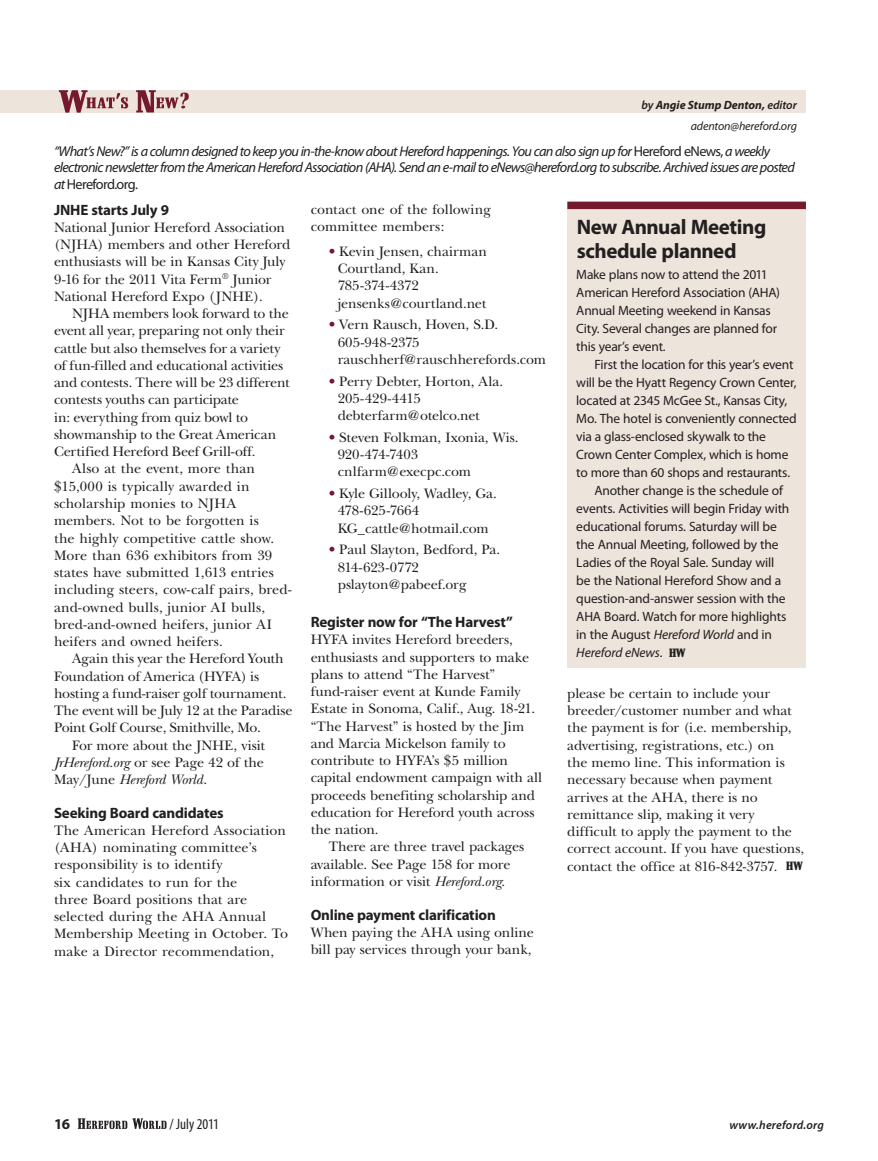
<style>
.page{position:relative;width:878px;height:1161px;background:#fff}
.page>*{position:absolute;margin:0;border:0;box-sizing:border-box;transform-origin:0 0}
.t1{font:700 21px/24px "Myriad Pro";letter-spacing:-.025em;color:#231f20}
.t2{font:700 15px "Myriad Pro";letter-spacing:-.015em;color:#231f20}
.t3{font:condensed 15px "Myriad Pro";color:#231f20}
.t4{font:14.25px/17.2px "New Baskerville";letter-spacing:-.005em;color:#231f20}
.t5{font:italic 14.25px/16.5px "Myriad Pro";letter-spacing:-.05em;color:#231f20}
.t6{font:14.25px "New Baskerville";letter-spacing:.015em;color:#231f20}
.t7{font:italic 14.25px "New Baskerville";letter-spacing:-.015em;color:#231f20}
.t8{font:13.5px/18px "Myriad Pro";letter-spacing:-.015em;color:#231f20}
.t9{font:italic 13.5px "Myriad Pro";letter-spacing:-.01em;color:#231f20}
.t10{font:italic 700 12px "Myriad Pro";letter-spacing:-.005em;color:#231f20}
.t11{font:italic 12px "Myriad Pro";letter-spacing:-.01em;color:#231f20}
.t12{font:italic 600 12px "Myriad Pro";letter-spacing:.015em;color:#231f20}
.s1{font-weight:600}
.s2{font-style:normal}
.s3{font-style:italic}
.s4{color:#751a2e}
.s5{font-family:"Shattuck";font-style:normal;font-size:12px}
.s6{font-family:"Shattuck";font-size:12px}
</style>
<div class="page">
<div style="left:0;top:90px;width:806px;height:22px;background:#ede4db"></div>
<svg style="left:59px;top:90px;width:130px;height:23px"></svg>
<div style="left:567px;top:209px;width:239px;height:459px;background:#ede4db"></div>
<div style="left:567px;top:202px;width:239px;height:7px;background:#751a2e"></div>
<svg style="left:78px;top:1118px;width:89px;height:11px"></svg>
<p class="t10" style="left:641px;top:98px;width:157px"><span class="s1">by</span> Angie Stump Denton, <span class="s1">editor</span></p>
<p class="t11" style="left:690px;top:120px;width:108px">adenton@hereford.org</p>
<p class="t5" style="left:54px;top:143px;width:742px">“What’s New?” is a column designed to keep you in-the-know about Hereford happenings. You can also sign up for <span class="s2">Hereford eNews,</span> a weekly electronic newsletter from the American Hereford Association (AHA). Send an e-mail to eNews@hereford.org to subscribe. Archived issues are posted at <span class="s2">Hereford.org.</span></p>
<p class="t2" style="left:54px;top:201px;width:116px">JNHE starts July 9</p>
<p class="t4" style="left:54px;top:219px;width:238px">National Junior Hereford Association (NJHA) members and other Hereford enthusiasts will be in Kansas City July 9-16 for the 2011 Vita Ferm<sup>®</sup> Junior National Hereford Expo (JNHE).</p>
<p class="t4" style="left:72px;top:305px;width:218px">NJHA members look forward to the</p>
<p class="t4" style="left:54px;top:322px;width:232px">event all year, preparing not only their</p>
<p class="t4" style="left:54px;top:340px;width:228px">cattle but also themselves for a variety</p>
<p class="t4" style="left:54px;top:357px;width:231px">of fun-filled and educational activities</p>
<p class="t4" style="left:54px;top:374px;width:237px">and contests. There will be 23 different</p>
<p class="t4" style="left:54px;top:391px;width:186px">contests youths can participate</p>
<p class="t4" style="left:54px;top:409px;width:196px">in: everything from quiz bowl to</p>
<p class="t4" style="left:54px;top:426px;width:224px">showmanship to the Great American</p>
<p class="t4" style="left:54px;top:443px;width:203px">Certified Hereford Beef Grill-off.</p>
<p class="t4" style="left:72px;top:460px;width:185px">Also at the event, more than</p>
<p class="t6" style="left:54px;top:478px;width:197px">$15,000 is typically awarded in</p>
<p class="t4" style="left:54px;top:495px;width:184px">scholarship monies to NJHA</p>
<p class="t4" style="left:54px;top:512px;width:206px">members. Not to be forgotten is</p>
<p class="t4" style="left:54px;top:529px;width:222px">the highly competitive cattle show.</p>
<p class="t4" style="left:54px;top:547px;width:220px">More than 636 exhibitors from 39</p>
<p class="t4" style="left:54px;top:564px;width:221px">states have submitted 1,613 entries</p>
<p class="t4" style="left:54px;top:581px;width:239px">including steers, cow-calf pairs, bred-</p>
<p class="t6" style="left:54px;top:599px;width:213px">and-owned bulls, junior AI bulls,</p>
<p class="t4" style="left:54px;top:616px;width:219px">bred-and-owned heifers, junior AI</p>
<p class="t4" style="left:54px;top:633px;width:170px">heifers and owned heifers.</p>
<p class="t4" style="left:72px;top:650px;width:213px">Again this year the Hereford Youth</p>
<p class="t4" style="left:54px;top:667px;width:207px">Foundation of America (HYFA) is</p>
<p class="t4" style="left:54px;top:685px;width:234px">hosting a fund-raiser golf tournament.</p>
<p class="t4" style="left:54px;top:702px;width:240px">The event will be July 12 at the Paradise</p>
<p class="t4" style="left:54px;top:719px;width:208px">Point Golf Course, Smithville, Mo.</p>
<p class="t4" style="left:72px;top:736px;width:194px">For more about the JNHE, visit</p>
<p class="t4" style="left:54px;top:754px;width:211px"><span class="s3">JrHereford.org</span> or see Page 42 of the</p>
<p class="t7" style="left:54px;top:771px;width:155px"><span class="s2">May/June</span> Hereford World<span class="s2">.</span></p>
<p class="t2" style="left:54px;top:804px;width:171px">Seeking Board candidates</p>
<p class="t4" style="left:54px;top:822px;width:236px">The American Hereford Association (AHA) nominating committee’s responsibility is to identify<br>six candidates to run for the<br>three Board positions that are selected during the AHA Annual<br>Membership Meeting in October. To make a Director recommendation,</p>
<p class="t4" style="left:310px;top:201px;width:182px">contact one of the following committee members:</p>
<p class="t4" style="left:338px;top:243px;width:151px;text-indent:-9px"><span class="s4">•</span> Kevin Jensen, chairman<br>Courtland, Kan.<br>785-374-4372 jensenks@courtland.net</p>
<p class="t4" style="left:338px;top:316px;width:210px;text-indent:-9px"><span class="s4">•</span> Vern Rausch, Hoven, S.D.<br>605-948-2375 rauschherf@rauschherefords.com</p>
<p class="t4" style="left:338px;top:372px;width:167px;text-indent:-9px"><span class="s4">•</span> Perry Debter, Horton, Ala.<br>205-429-4415 debterfarm@otelco.net</p>
<p class="t4" style="left:337px;top:429px;width:182px;text-indent:-9px"><span class="s4">•</span> Steven Folkman, Ixonia, Wis.<br>920-474-7403 cnlfarm@execpc.com</p>
<p class="t4" style="left:337px;top:485px;width:161px;text-indent:-9px"><span class="s4">•</span> Kyle Gillooly, Wadley, Ga.<br>478-625-7664<br>KG_cattle@hotmail.com</p>
<p class="t4" style="left:337px;top:541px;width:164px;text-indent:-9px"><span class="s4">•</span> Paul Slayton, Bedford, Pa.<br>814-623-0772 pslayton@pabeef.org</p>
<p class="t2" style="left:310px;top:614px;width:204px">Register now for “The Harvest”</p>
<p class="t4" style="left:310px;top:631px;width:233px">HYFA invites Hereford breeders, enthusiasts and supporters to make plans to attend “The Harvest” fund-raiser event at Kunde Family<br>Estate in Sonoma, Calif., Aug. 18-21. “The Harvest” is hosted by the Jim and Marcia Mickelson family to contribute to HYFA’s $5 million capital endowment campaign with all proceeds benefiting scholarship and education for Hereford youth across the nation.</p>
<p class="t4" style="left:310px;top:838px;width:215px;text-indent:18px">There are three travel packages available. See Page 158 for more information or visit <span class="s3">Hereford.org</span>.</p>
<p class="t2" style="left:310px;top:906px;width:187px">Online payment clarification</p>
<p class="t4" style="left:310px;top:924px;width:225px">When paying the AHA using online bill pay services through your bank,</p>
<h1 class="t1" style="left:576px;top:215px;width:191px">New Annual Meeting schedule planned</h1>
<p class="t8" style="left:576px;top:266px;width:205px">Make plans now to attend the 2011<br>American Hereford Association (AHA)<br>Annual Meeting weekend in Kansas<br>City. Several changes are planned for this year’s event.</p>
<p class="t8" style="left:594px;top:356px;width:201px">First the location for this year’s event</p>
<p class="t8" style="left:576px;top:374px;width:222px">will be the Hyatt Regency Crown Center,</p>
<p class="t8" style="left:576px;top:392px;width:212px">located at 2345 McGee St., Kansas City,</p>
<p class="t8" style="left:576px;top:410px;width:222px">Mo. The hotel is conveniently connected</p>
<p class="t8" style="left:576px;top:428px;width:191px">via a glass-enclosed skywalk to the</p>
<p class="t8" style="left:576px;top:446px;width:214px">Crown Center Complex, which is home</p>
<p class="t8" style="left:576px;top:464px;width:215px">to more than 60 shops and restaurants.</p>
<p class="t8" style="left:594px;top:482px;width:190px">Another change is the schedule of</p>
<p class="t8" style="left:576px;top:500px;width:214px">events. Activities will begin Friday with</p>
<p class="t8" style="left:576px;top:518px;width:202px">educational forums. Saturday will be</p>
<p class="t8" style="left:576px;top:536px;width:204px">the Annual Meeting, followed by the</p>
<p class="t8" style="left:576px;top:554px;width:199px">Ladies of the Royal Sale. Sunday will</p>
<p class="t8" style="left:576px;top:572px;width:206px">be the National Hereford Show and a</p>
<p class="t8" style="left:576px;top:590px;width:211px">question-and-answer session with the</p>
<p class="t8" style="left:576px;top:608px;width:212px">AHA Board. Watch for more highlights</p>
<p class="t8" style="left:576px;top:626px;width:197px">in the August <span class="s3">Hereford World</span> and in</p>
<p class="t9" style="left:576px;top:645px;width:111px">Hereford eNews<span class="s2">.</span> <span class="s5">HW</span></p>
<p class="t4" style="left:567px;top:685px;width:238px">please be certain to include your breeder/customer number and what the payment is for (i.e. membership, advertising, registrations, etc.) on<br>the memo line. This information is necessary because when payment arrives at the AHA, there is no remittance slip, making it very difficult to apply the payment to the correct account. If you have questions, contact the office at 816-842-3757. <span class="s6">HW</span></p>
<p class="t2" style="left:54px;top:1115px;width:18px">16</p>
<p class="t3" style="left:169px;top:1116px;width:51px">/ July 2011</p>
<p class="t12" style="left:729px;top:1118px;width:96px">www.hereford.org</p>
</div>
